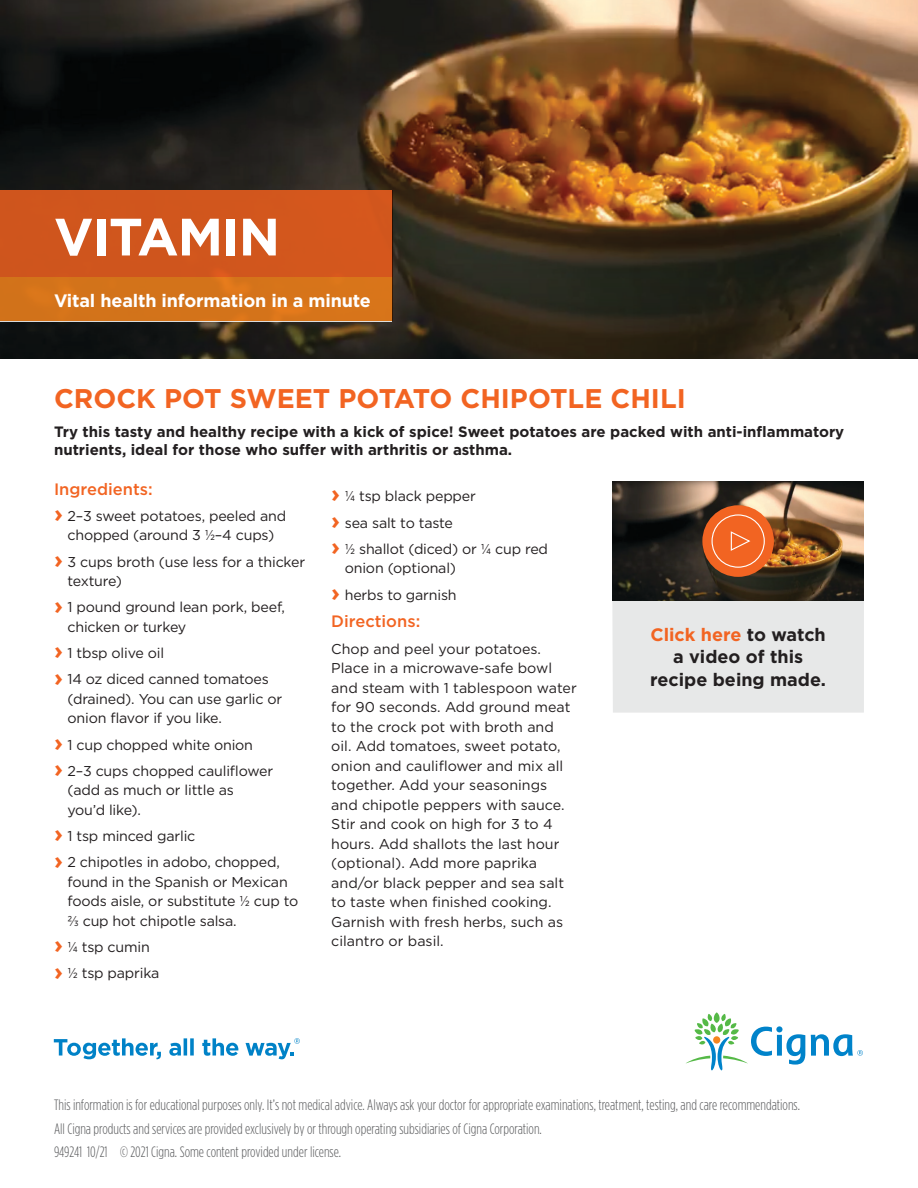
<style>
.page{position:relative;width:918px;height:1188px;background:#fff}
.page>*{position:absolute;margin:0;border:0;box-sizing:border-box;transform-origin:0 0}
.t1{font:700 52.5px "Gotham";letter-spacing:-.02em;color:#fff}
.A-Body_Copy{font:700 27px "Gotham";color:#f26422}
.A-Body_Copy-2{font:700 18px/22.5px "Gotham";color:#231f20;text-align:center}
.Subheadline_bold_14{font:700 18px "Gotham";letter-spacing:-.01em;color:#fff}
.A-Body_Copy-3{font:500 16.5px "Gotham";color:#f26422}
.Legal_copy_Cat{font:300 15px "Gotham Condensed";color:#58595b}
.A-Body_Copy-4{font:700 15px/18px "Gotham";color:#231f20}
.t2{font:14.25px/19.5px "Gotham";letter-spacing:-.015em;color:#231f20}
.s1{font-weight:700;font-size:24px;color:#f26422}
.s2{font-family:"Gotham Narrow"}
.s3{color:#f26422}
</style>
<div class="page">
<img style="left:0;top:0;width:918px;height:358px">
<div style="left:0;top:190px;width:392px;height:87px;background:#d1561d"></div>
<div style="left:0;top:277px;width:392px;height:44px;background:#d4731a"></div>
<svg style="left:686px;top:1012px;width:177px;height:58px"></svg>
<svg style="left:54px;top:1038px;width:107px;height:21px"></svg>
<svg style="left:169px;top:1038px;width:25px;height:18px"></svg>
<svg style="left:202px;top:1038px;width:36px;height:18px"></svg>
<svg style="left:246px;top:1038px;width:54px;height:21px"></svg>
<div style="left:612px;top:600px;width:252px;height:113px;background:#e7e8e8"></div>
<img style="left:612px;top:482px;width:252px;height:118px">
<div style="left:702px;top:505px;width:72px;height:72px;background:#f26422;border-radius:50%"></div>
<div style="left:712px;top:514px;width:53px;height:54px;border:1px solid #fff;border-radius:50%"></div>
<svg style="left:730px;top:531px;width:21px;height:20px"></svg>
<p class="t1" style="left:54px;top:202px;width:228px">VITAMIN</p>
<p class="Subheadline_bold_14" style="left:54px;top:288px;width:318px">Vital health information in a minute</p>
<p class="A-Body_Copy" style="left:54px;top:381px;width:633px">CROCK POT SWEET POTATO CHIPOTLE CHILI</p>
<p class="A-Body_Copy-4" style="left:54px;top:422px;width:792px">Try this tasty and healthy recipe with a kick of spice! Sweet potatoes are packed with anti-inflammatory nutrients, ideal for those who suffer with arthritis or asthma.</p>
<p class="A-Body_Copy-3" style="left:54px;top:478px;width:100px">Ingredients:</p>
<p class="t2" style="left:54px;top:506px;width:234px;text-align:center"><span class="s1">›</span> 2–3 sweet potatoes, peeled and chopped (around 3 <span class="s2">½</span>–4 cups)</p>
<p class="t2" style="left:68px;top:552px;width:239px;text-indent:-14px"><span class="s1">›</span> 3 cups broth (use less for a thicker texture)</p>
<p class="t2" style="left:68px;top:597px;width:219px;text-indent:-14px"><span class="s1">›</span> 1 pound ground lean pork, beef, chicken or turkey</p>
<p class="t2" style="left:54px;top:643px;width:112px"><span class="s1">›</span> 1 tbsp olive oil</p>
<p class="t2" style="left:68px;top:669px;width:216px;text-indent:-14px"><span class="s1">›</span> 14 oz diced canned tomatoes (drained). You can use garlic or onion flavor if you like.</p>
<p class="t2" style="left:54px;top:735px;width:201px"><span class="s1">›</span> 1 cup chopped white onion</p>
<p class="t2" style="left:68px;top:761px;width:207px;text-indent:-14px"><span class="s1">›</span> 2–3 cups chopped cauliflower (add as much or little as you’d like).</p>
<p class="t2" style="left:54px;top:826px;width:143px"><span class="s1">›</span> 1 tsp minced garlic</p>
<p class="t2" style="left:68px;top:852px;width:232px;text-indent:-14px"><span class="s1">›</span> 2 chipotles in adobo, chopped, found in the Spanish or Mexican foods aisle, or substitute <span class="s2">½</span> cup to <span class="s2">⅔</span> cup hot chipotle salsa.</p>
<p class="t2" style="left:54px;top:937px;width:97px"><span class="s1">›</span> <span class="s2">¼</span> tsp cumin</p>
<p class="t2" style="left:54px;top:963px;width:107px"><span class="s1">›</span> <span class="s2">½</span> tsp paprika</p>
<p class="t2" style="left:331px;top:486px;width:146px"><span class="s1">›</span> <span class="s2">¼</span> tsp black pepper</p>
<p class="t2" style="left:331px;top:513px;width:123px"><span class="s1">›</span> sea salt to taste</p>
<p class="t2" style="left:345px;top:539px;width:205px;text-indent:-14px"><span class="s1">›</span> <span class="s2">½</span> shallot (diced) or <span class="s2">¼</span> cup red onion (optional)</p>
<p class="t2" style="left:331px;top:585px;width:127px"><span class="s1">›</span> herbs to garnish</p>
<p class="A-Body_Copy-3" style="left:331px;top:611px;width:90px">Directions:</p>
<p class="t2" style="left:331px;top:639px;width:247px">Chop and peel your potatoes.<br>Place in a microwave-safe bowl and steam with 1 tablespoon water for 90 seconds. Add ground meat to the crock pot with broth and oil. Add tomatoes, sweet potato, onion and cauliflower and mix all together. Add your seasonings and chipotle peppers with sauce.<br>Stir and cook on high for 3 to 4 hours. Add shallots the last hour (optional). Add more paprika and/or black pepper and sea salt to taste when finished cooking.<br>Garnish with fresh herbs, such as cilantro or basil.</p>
<p class="A-Body_Copy-2" style="left:650px;top:623px;width:177px"><span class="s3">Click here</span> to watch a video of this recipe being made.</p>
<p class="Legal_copy_Cat" style="left:54px;top:1097px;width:748px">This information is for educational purposes only. It’s not medical advice. Always ask your doctor for appropriate examinations, treatment, testing, and care recommendations.</p>
<p class="Legal_copy_Cat" style="left:54px;top:1120px;width:489px">All Cigna products and services are provided exclusively by or through operating subsidiaries of Cigna Corporation.</p>
<p class="Legal_copy_Cat" style="left:54px;top:1144px;width:289px">949241 10/21 © 2021 Cigna. Some content provided under license.</p>
</div>
